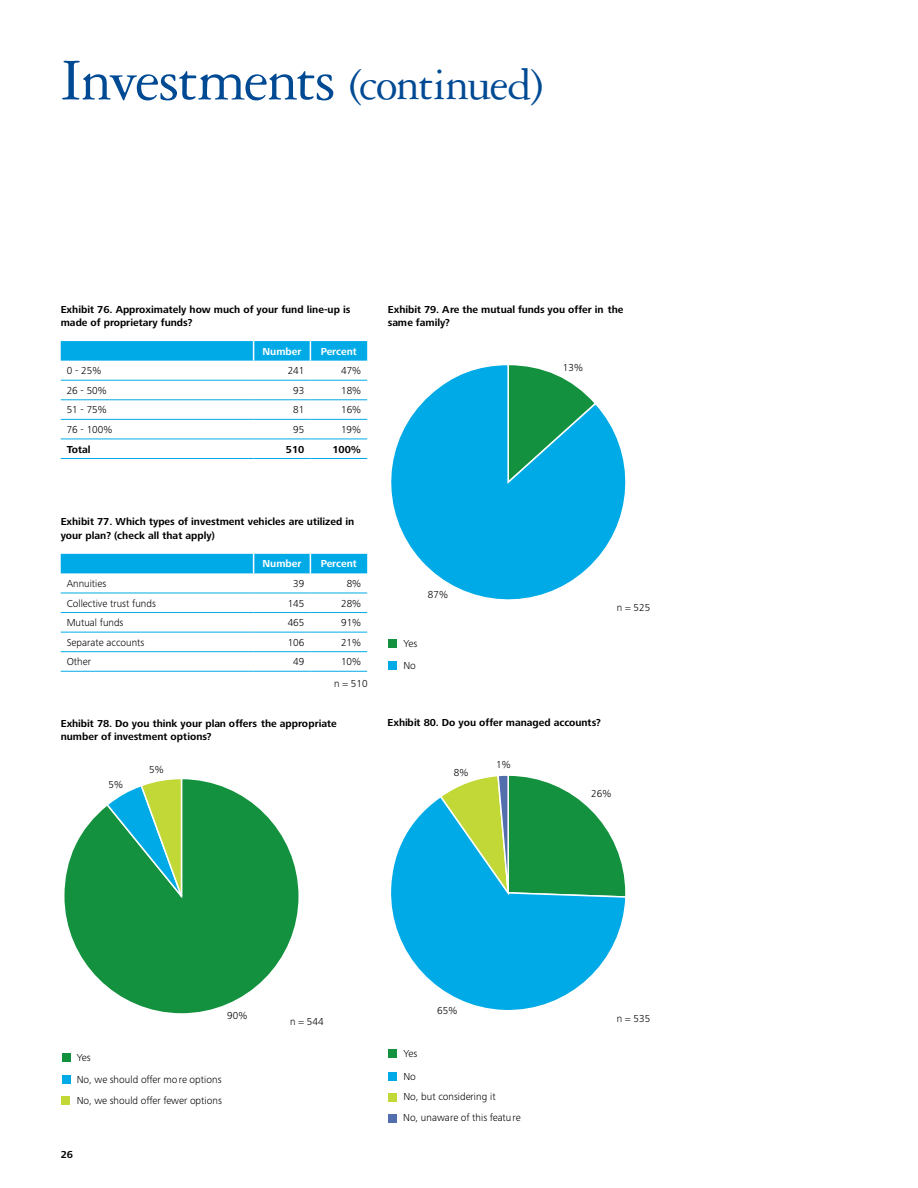
<style>
.page{position:relative;width:918px;height:1188px;background:#fff}
.page>*{position:absolute;margin:0;border:0;box-sizing:border-box;transform-origin:0 0}
.t1{font:63px "Garamond 3 LT Std";letter-spacing:-.03em;color:#004a94}
.t2{font:700 10.5px/13.5px "Frutiger Next Pro";color:#000}
.t3{font:300 10.5px/20.9px "Frutiger Next Pro";color:#000}
.t4{font:700 10.5px "Frutiger Next Pro";color:#fff}
.s1{font-size:48px}
</style>
<div class="page">
<hr style="left:61px;top:380px;width:193px;height:1px;background:#00aae7">
<hr style="left:254px;top:380px;width:56px;height:1px;background:#00aae7">
<hr style="left:310px;top:380px;width:57px;height:1px;background:#00aae7">
<hr style="left:61px;top:399px;width:193px;height:1px;background:#00aae7">
<hr style="left:254px;top:399px;width:56px;height:1px;background:#00aae7">
<hr style="left:310px;top:399px;width:57px;height:1px;background:#00aae7">
<hr style="left:61px;top:419px;width:193px;height:1px;background:#00aae7">
<hr style="left:254px;top:419px;width:56px;height:1px;background:#00aae7">
<hr style="left:310px;top:419px;width:57px;height:1px;background:#00aae7">
<hr style="left:61px;top:439px;width:193px;height:1px;background:#00aae7">
<hr style="left:254px;top:439px;width:56px;height:1px;background:#00aae7">
<hr style="left:310px;top:439px;width:57px;height:1px;background:#00aae7">
<hr style="left:61px;top:458px;width:193px;height:1px;background:#00aae7">
<hr style="left:254px;top:458px;width:56px;height:1px;background:#00aae7">
<hr style="left:310px;top:458px;width:57px;height:1px;background:#00aae7">
<svg style="left:61px;top:341px;width:306px;height:20px;background:#07ace7"></svg>
<hr style="left:61px;top:593px;width:193px;height:1px;background:#00aae7">
<hr style="left:254px;top:593px;width:56px;height:1px;background:#00aae7">
<hr style="left:310px;top:593px;width:57px;height:1px;background:#00aae7">
<hr style="left:61px;top:612px;width:193px;height:1px;background:#00aae7">
<hr style="left:254px;top:612px;width:56px;height:1px;background:#00aae7">
<hr style="left:310px;top:612px;width:57px;height:1px;background:#00aae7">
<hr style="left:61px;top:632px;width:193px;height:1px;background:#00aae7">
<hr style="left:254px;top:632px;width:56px;height:1px;background:#00aae7">
<hr style="left:310px;top:632px;width:57px;height:1px;background:#00aae7">
<hr style="left:61px;top:651px;width:193px;height:1px;background:#00aae7">
<hr style="left:254px;top:651px;width:56px;height:1px;background:#00aae7">
<hr style="left:310px;top:651px;width:57px;height:1px;background:#00aae7">
<hr style="left:61px;top:671px;width:193px;height:1px;background:#00aae7">
<hr style="left:254px;top:671px;width:56px;height:1px;background:#00aae7">
<hr style="left:310px;top:671px;width:57px;height:1px;background:#00aae7">
<div style="left:61px;top:554px;width:306px;height:19px;background:#00aae7"></div>
<svg style="left:64px;top:779px;width:235px;height:235px;fill:#14913e"></svg>
<svg style="left:105px;top:779px;width:79px;height:119px;background:#58b67c"></svg>
<div style="left:62px;top:1053px;width:8px;height:9px;background:#14913e"></div>
<div style="left:62px;top:1075px;width:8px;height:9px;background:#00aae7"></div>
<div style="left:62px;top:1096px;width:8px;height:9px;background:#c1d837"></div>
<svg style="left:391px;top:365px;width:235px;height:235px;fill:#00aae7"></svg>
<div style="left:389px;top:639px;width:8px;height:9px;background:#14913e"></div>
<div style="left:389px;top:661px;width:8px;height:9px;background:#00aae7"></div>
<svg style="left:391px;top:798px;width:235px;height:212px;fill:#00aae7"></svg>
<svg style="left:439px;top:775px;width:187px;height:124px"></svg>
<div style="left:389px;top:1050px;width:8px;height:8px;background:#14913e"></div>
<div style="left:389px;top:1072px;width:8px;height:9px;background:#00aae7"></div>
<div style="left:389px;top:1093px;width:8px;height:8px;background:#c1d837"></div>
<div style="left:388px;top:1114px;width:9px;height:8px;background:#536eac"></div>
<h1 class="t1" style="left:61px;top:46px;width:484px">Investments <span class="s1">(continued)</span></h1>
<p class="t2" style="left:61px;top:302px;width:291px">Exhibit 76. Approximately how much of your fund line-up is made of proprietary funds?</p>
<p class="t4" style="left:263px;top:345px;width:40px">Number</p>
<p class="t4" style="left:321px;top:345px;width:38px">Percent</p>
<p class="t3" style="left:67px;top:360px;width:36px">0 - 25%</p>
<p class="t3" style="left:288px;top:360px;width:18px">241</p>
<p class="t3" style="left:341px;top:360px;width:22px">47%</p>
<p class="t3" style="left:67px;top:380px;width:42px">26 - 50%</p>
<p class="t3" style="left:293px;top:380px;width:13px">93</p>
<p class="t3" style="left:341px;top:380px;width:22px">18%</p>
<p class="t3" style="left:67px;top:399px;width:42px">51 - 75%</p>
<p class="t3" style="left:293px;top:399px;width:13px">81</p>
<p class="t3" style="left:341px;top:399px;width:22px">16%</p>
<p class="t3" style="left:67px;top:419px;width:47px">76 - 100%</p>
<p class="t3" style="left:293px;top:419px;width:13px">95</p>
<p class="t3" style="left:341px;top:419px;width:22px">19%</p>
<p class="t2" style="left:67px;top:442px;width:26px">Total</p>
<p class="t2" style="left:286px;top:442px;width:20px">510</p>
<p class="t2" style="left:332px;top:442px;width:30px">100%</p>
<p class="t2" style="left:388px;top:302px;width:237px">Exhibit 79. Are the mutual funds you offer in the same family?</p>
<p class="t3" style="left:563px;top:357px;width:22px">13%</p>
<p class="t2" style="left:61px;top:515px;width:295px">Exhibit 77. Which types of investment vehicles are utilized in your plan? (check all that apply)</p>
<p class="t4" style="left:263px;top:558px;width:40px">Number</p>
<p class="t4" style="left:321px;top:558px;width:38px">Percent</p>
<p class="t3" style="left:67px;top:573px;width:41px">Annuities</p>
<p class="t3" style="left:293px;top:573px;width:13px">39</p>
<p class="t3" style="left:347px;top:573px;width:16px">8%</p>
<p class="t3" style="left:67px;top:593px;width:91px">Collective trust funds</p>
<p class="t3" style="left:288px;top:593px;width:18px">145</p>
<p class="t3" style="left:341px;top:593px;width:22px">28%</p>
<p class="t3" style="left:67px;top:612px;width:58px">Mutual funds</p>
<p class="t3" style="left:288px;top:612px;width:18px">465</p>
<p class="t3" style="left:341px;top:612px;width:22px">91%</p>
<p class="t3" style="left:67px;top:632px;width:79px">Separate accounts</p>
<p class="t3" style="left:288px;top:632px;width:18px">106</p>
<p class="t3" style="left:341px;top:632px;width:22px">21%</p>
<p class="t3" style="left:67px;top:651px;width:26px">Other</p>
<p class="t3" style="left:293px;top:651px;width:13px">49</p>
<p class="t3" style="left:341px;top:651px;width:22px">10%</p>
<p class="t3" style="left:334px;top:673px;width:35px">n = 510</p>
<p class="t2" style="left:61px;top:716px;width:278px">Exhibit 78. Do you think your plan offers the appropriate number of investment options?</p>
<p class="t3" style="left:108px;top:774px;width:16px">5%</p>
<p class="t3" style="left:149px;top:759px;width:16px">5%</p>
<p class="t3" style="left:428px;top:584px;width:22px">87%</p>
<p class="t3" style="left:404px;top:633px;width:15px">Yes</p>
<p class="t3" style="left:404px;top:655px;width:14px">No</p>
<p class="t3" style="left:617px;top:597px;width:35px">n = 525</p>
<p class="t2" style="left:387px;top:716px;width:215px">Exhibit 80. Do you offer managed accounts?</p>
<p class="t3" style="left:454px;top:762px;width:16px">8%</p>
<p class="t3" style="left:496px;top:754px;width:16px">1%</p>
<p class="t3" style="left:591px;top:784px;width:22px">26%</p>
<p class="t3" style="left:227px;top:1005px;width:22px">90%</p>
<p class="t3" style="left:290px;top:1011px;width:35px">n = 544</p>
<p class="t3" style="left:437px;top:1000px;width:22px">65%</p>
<p class="t3" style="left:617px;top:1008px;width:35px">n = 535</p>
<p class="t3" style="left:77px;top:1047px;width:15px">Yes</p>
<p class="t3" style="left:404px;top:1043px;width:15px">Yes</p>
<p class="t3" style="left:77px;top:1069px;width:147px">No, we should offer mo re options<br>No, we should offer fewer options</p>
<p class="t3" style="left:403px;top:1066px;width:119px">No<br>No, but considering it<br>No, unaware of this feature</p>
<p class="t2" style="left:61px;top:1147px;width:14px">26</p>
</div>
